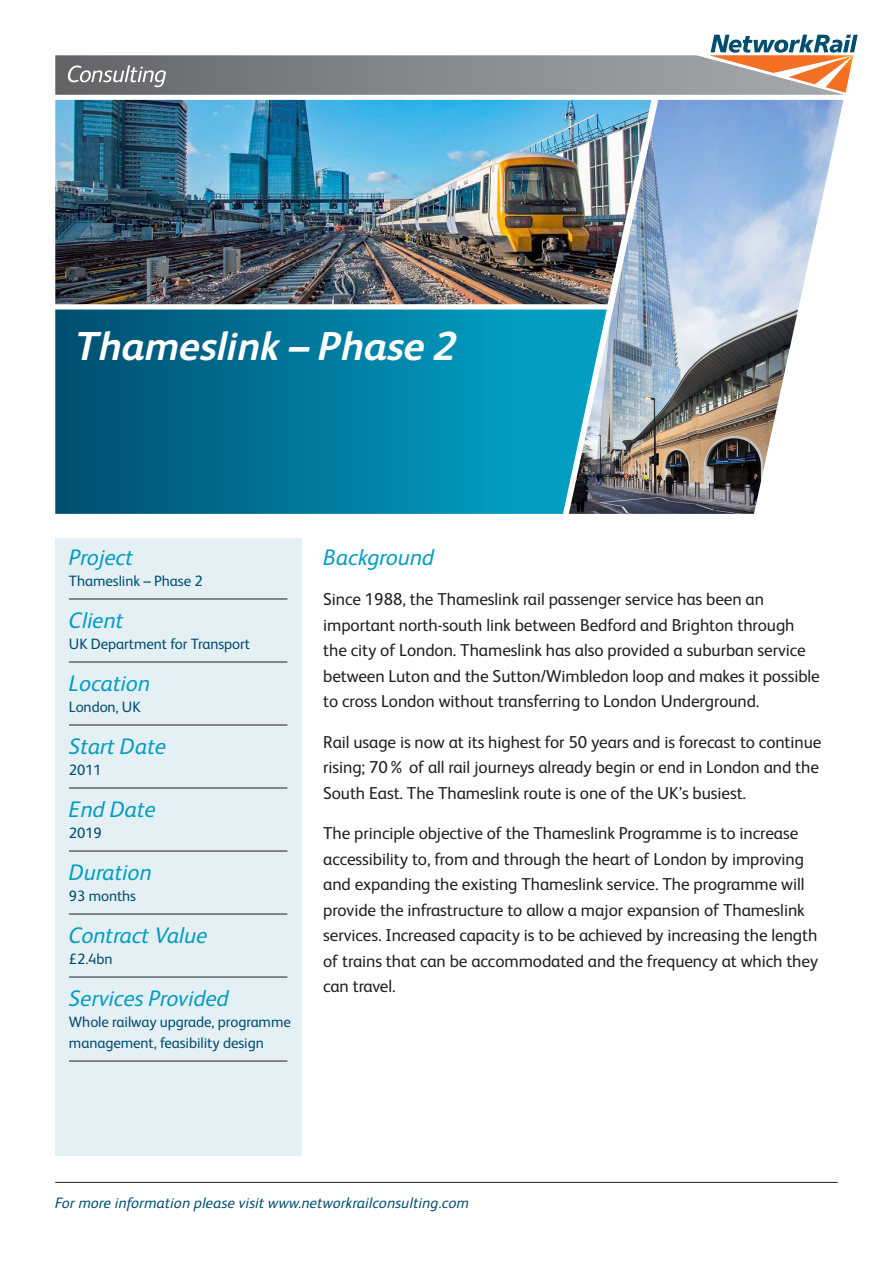
<style>
.page{position:relative;width:893px;height:1263px;background:#fff}
.page>*{position:absolute;margin:0;border:0;box-sizing:border-box;transform-origin:0 0}
.t1{font:italic 700 40.5px "Network Rail Sans";color:#fff}
.t2{font:italic 22.5px "Network Rail Sans";color:#039dc1}
.t3{font:17.25px/25.5px "Network Rail Sans";letter-spacing:-.005em;color:#231f20}
.t4{font:15px/21px "Network Rail Sans";letter-spacing:-.005em;color:#004e6f}
.t5{font:italic 15px "Network Rail Sans";letter-spacing:.01em;color:#004e6f}
</style>
<div class="page">
<div style="left:55px;top:538px;width:247px;height:618px;background:#e4f0f4"></div>
<hr style="left:69px;top:599px;width:218px;height:1px;background:#231f20">
<hr style="left:69px;top:662px;width:218px;height:1px;background:#231f20">
<hr style="left:69px;top:725px;width:218px;height:1px;background:#231f20">
<hr style="left:69px;top:788px;width:218px;height:1px;background:#231f20">
<hr style="left:69px;top:851px;width:218px;height:1px;background:#231f20">
<hr style="left:69px;top:914px;width:218px;height:1px;background:#231f20">
<hr style="left:69px;top:977px;width:218px;height:1px;background:#231f20">
<hr style="left:69px;top:1061px;width:218px;height:1px;background:#231f20">
<svg style="left:55px;top:309px;width:514px;height:205px;background:#01799c"></svg>
<img style="left:569px;top:102px;width:274px;height:412px">
<svg style="left:55px;top:34px;width:803px;height:68px"></svg>
<hr style="left:55px;top:1182px;width:783px;height:1px;background:#231f20">
<img style="left:55px;top:100px;width:596px;height:204px">
<p class="t1" style="left:75px;top:318px;width:383px">Thameslink – Phase 2</p>
<p class="t2" style="left:69px;top:542px;width:65px">Project</p>
<p class="t4" style="left:69px;top:569px;width:135px">Thameslink – Phase 2</p>
<p class="t2" style="left:69px;top:605px;width:56px">Client</p>
<p class="t4" style="left:69px;top:632px;width:183px">UK Department for Transport</p>
<p class="t2" style="left:69px;top:668px;width:82px">Location</p>
<p class="t4" style="left:69px;top:695px;width:73px">London, UK</p>
<p class="t2" style="left:69px;top:731px;width:98px">Start Date</p>
<p class="t4" style="left:69px;top:758px;width:34px">2011</p>
<p class="t2" style="left:69px;top:794px;width:88px">End Date</p>
<p class="t4" style="left:69px;top:821px;width:34px">2019</p>
<p class="t2" style="left:69px;top:857px;width:84px">Duration</p>
<p class="t4" style="left:69px;top:884px;width:69px">93 months</p>
<p class="t2" style="left:69px;top:920px;width:140px">Contract Value</p>
<p class="t4" style="left:69px;top:947px;width:45px">£2.4bn</p>
<p class="t2" style="left:69px;top:983px;width:161px">Services Provided</p>
<p class="t4" style="left:69px;top:1010px;width:223px">Whole railway upgrade, programme management, feasibility design</p>
<p class="t2" style="left:323px;top:542px;width:112px">Background</p>
<p class="t3" style="left:323px;top:586px;width:498px">Since 1988, the Thameslink rail passenger service has been an important north-south link between Bedford and Brighton through the city of London. Thameslink has also provided a suburban service between Luton and the Sutton/Wimbledon loop and makes it possible to cross London without transferring to London Underground.</p>
<p class="t3" style="left:323px;top:728px;width:500px">Rail usage is now at its highest for 50 years and is forecast to continue rising; 70% of all rail journeys already begin or end in London and the<br>South East. The Thameslink route is one of the UK’s busiest.</p>
<p class="t3" style="left:323px;top:820px;width:496px">The principle objective of the Thameslink Programme is to increase accessibility to, from and through the heart of London by improving and expanding the existing Thameslink service. The programme will provide the infrastructure to allow a major expansion of Thameslink services. Increased capacity is to be achieved by increasing the length of trains that can be accommodated and the frequency at which they can travel.</p>
<p class="t5" style="left:55px;top:1193px;width:415px">For more information please visit www.networkrailconsulting.com</p>
</div>
